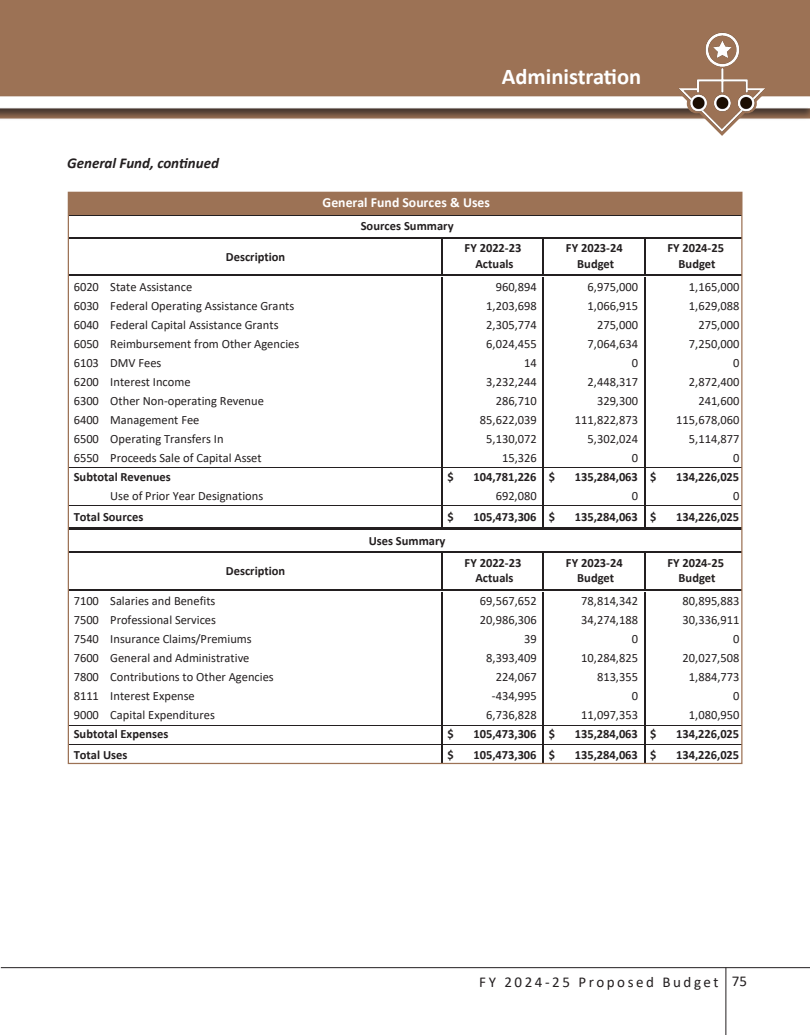
<style>
.page{position:relative;width:810px;height:1035px;background:#fff}
.page>*{position:absolute;margin:0;border:0;box-sizing:border-box;transform-origin:0 0}
.t1{font:700 22.5px "Calibri";color:#fff}
.t2{font:15px "Calibri";letter-spacing:.17em;color:#231f20}
.Header_B{font:italic 700 15px "Calibri";color:#231f20}
.t3{font:700 13.88px "Calibri";color:#fff}
.t4{font:12.62px "Calibri";color:#231f20}
.t5{font:700 12.62px/15.2px "Calibri";color:#231f20;text-align:center}
</style>
<div class="page">
<hr style="left:726px;top:968px;width:1px;height:67px;background:#231f20">
<hr style="left:1px;top:967px;width:809px;height:1px;background:#231f20">
<svg style="left:0;top:0;width:810px;height:136px"></svg>
<img style="left:660px;top:27px;width:118px;height:108px">
<div style="left:68px;top:192px;width:674px;height:23px;background:#9c7255"></div>
<hr style="left:441px;top:237px;width:2px;height:37px;background:#231f20">
<hr style="left:543px;top:237px;width:1px;height:37px;background:#231f20">
<hr style="left:644px;top:237px;width:1px;height:37px;background:#231f20">
<hr style="left:68px;top:275px;width:674px;height:1px;background:#231f20">
<hr style="left:68px;top:215px;width:674px;height:1px;background:#231f20">
<hr style="left:68px;top:237px;width:674px;height:1px;background:#231f20">
<svg style="left:441px;top:277px;width:2px;height:76px"></svg>
<hr style="left:441px;top:353px;width:2px;height:20px;background:#231f20">
<hr style="left:441px;top:372px;width:2px;height:20px;background:#231f20">
<hr style="left:68px;top:467px;width:674px;height:1px;background:#231f20">
<svg style="left:441px;top:392px;width:2px;height:113px"></svg>
<hr style="left:441px;top:506px;width:2px;height:22px;background:#231f20">
<svg style="left:543px;top:277px;width:1px;height:251px"></svg>
<svg style="left:644px;top:277px;width:1px;height:251px"></svg>
<hr style="left:68px;top:528px;width:674px;height:1px;background:#231f20">
<hr style="left:68px;top:505px;width:674px;height:1px;background:#231f20">
<hr style="left:441px;top:551px;width:2px;height:38px;background:#231f20">
<hr style="left:543px;top:551px;width:1px;height:38px;background:#231f20">
<hr style="left:644px;top:551px;width:1px;height:38px;background:#231f20">
<hr style="left:68px;top:589px;width:674px;height:1px;background:#231f20">
<hr style="left:68px;top:529px;width:674px;height:1px;background:#231f20">
<hr style="left:68px;top:551px;width:674px;height:2px;background:#231f20">
<hr style="left:68px;top:725px;width:674px;height:1px;background:#231f20">
<svg style="left:441px;top:592px;width:2px;height:170px"></svg>
<svg style="left:543px;top:592px;width:1px;height:170px"></svg>
<svg style="left:644px;top:592px;width:1px;height:170px"></svg>
<hr style="left:68px;top:744px;width:674px;height:1px;background:#231f20">
<p class="Header_B" style="left:67px;top:152px;width:153px">General Fund, continued</p>
<h1 class="t1" style="left:502px;top:61px;width:141px">Administration</h1>
<p class="t3" style="left:323px;top:192px;width:169px">General Fund Sources &amp; Uses</p>
<p class="t5" style="left:361px;top:218px;width:94px">Sources Summary</p>
<p class="t5" style="left:226px;top:249px;width:61px">Description</p>
<p class="t5" style="left:465px;top:240px;width:58px">FY 2022-23<br>Actuals</p>
<p class="t5" style="left:566px;top:240px;width:58px">FY 2023-24<br>Budget</p>
<p class="t5" style="left:667px;top:240px;width:58px">FY 2024-25<br>Budget</p>
<p class="t4" style="left:74px;top:278px;width:120px">6020 State Assistance</p>
<p class="t4" style="left:496px;top:278px;width:43px">960,894</p>
<p class="t4" style="left:588px;top:278px;width:52px">6,975,000</p>
<p class="t4" style="left:689px;top:278px;width:52px">1,165,000</p>
<p class="t4" style="left:74px;top:297px;width:222px">6030 Federal Operating Assistance Grants</p>
<p class="t4" style="left:486px;top:297px;width:52px">1,203,698</p>
<p class="t4" style="left:588px;top:297px;width:52px">1,066,915</p>
<p class="t4" style="left:689px;top:297px;width:52px">1,629,088</p>
<p class="t4" style="left:74px;top:316px;width:206px">6040 Federal Capital Assistance Grants</p>
<p class="t4" style="left:486px;top:316px;width:52px">2,305,774</p>
<p class="t4" style="left:597px;top:316px;width:43px">275,000</p>
<p class="t4" style="left:698px;top:316px;width:43px">275,000</p>
<p class="t4" style="left:74px;top:335px;width:227px">6050 Reimbursement from Other Agencies</p>
<p class="t4" style="left:486px;top:335px;width:52px">6,024,455</p>
<p class="t4" style="left:588px;top:335px;width:52px">7,064,634</p>
<p class="t4" style="left:689px;top:335px;width:52px">7,250,000</p>
<p class="t4" style="left:74px;top:354px;width:89px">6103 DMV Fees</p>
<p class="t4" style="left:524px;top:354px;width:14px">14</p>
<p class="t4" style="left:632px;top:354px;width:8px">0</p>
<p class="t4" style="left:733px;top:354px;width:8px">0</p>
<p class="t4" style="left:74px;top:373px;width:118px">6200 Interest Income</p>
<p class="t4" style="left:486px;top:373px;width:52px">3,232,244</p>
<p class="t4" style="left:588px;top:373px;width:52px">2,448,317</p>
<p class="t4" style="left:689px;top:373px;width:52px">2,872,400</p>
<p class="t4" style="left:74px;top:392px;width:192px">6300 Other Non-operating Revenue</p>
<p class="t4" style="left:496px;top:392px;width:43px">286,710</p>
<p class="t4" style="left:597px;top:392px;width:43px">329,300</p>
<p class="t4" style="left:698px;top:392px;width:43px">241,600</p>
<p class="t4" style="left:74px;top:411px;width:127px">6400 Management Fee</p>
<p class="t4" style="left:480px;top:411px;width:58px">85,622,039</p>
<p class="t4" style="left:575px;top:411px;width:65px">111,822,873</p>
<p class="t4" style="left:676px;top:411px;width:65px">115,678,060</p>
<p class="t4" style="left:74px;top:430px;width:151px">6500 Operating Transfers In</p>
<p class="t4" style="left:486px;top:430px;width:52px">5,130,072</p>
<p class="t4" style="left:588px;top:430px;width:52px">5,302,024</p>
<p class="t4" style="left:689px;top:430px;width:52px">5,114,877</p>
<p class="t4" style="left:74px;top:449px;width:190px">6550 Proceeds Sale of Capital Asset</p>
<p class="t4" style="left:502px;top:449px;width:36px">15,326</p>
<p class="t4" style="left:632px;top:449px;width:8px">0</p>
<p class="t4" style="left:733px;top:449px;width:8px">0</p>
<p class="t5" style="left:74px;top:469px;width:99px">Subtotal Revenues</p>
<p class="t5" style="left:448px;top:469px;width:8px">$</p>
<p class="t5" style="left:473px;top:469px;width:83px">104,781,226 $</p>
<p class="t5" style="left:575px;top:469px;width:83px">135,284,063 $</p>
<p class="t5" style="left:676px;top:469px;width:65px">134,226,025</p>
<p class="t4" style="left:110px;top:487px;width:155px">Use of Prior Year Designations</p>
<p class="t4" style="left:496px;top:487px;width:43px">692,080</p>
<p class="t4" style="left:632px;top:487px;width:8px">0</p>
<p class="t4" style="left:733px;top:487px;width:8px">0</p>
<p class="t5" style="left:74px;top:509px;width:71px">Total Sources</p>
<p class="t5" style="left:448px;top:509px;width:8px">$</p>
<p class="t5" style="left:473px;top:509px;width:83px">105,473,306 $</p>
<p class="t5" style="left:575px;top:509px;width:83px">135,284,063 $</p>
<p class="t5" style="left:676px;top:509px;width:65px">134,226,025</p>
<p class="t5" style="left:369px;top:533px;width:78px">Uses Summary</p>
<p class="t5" style="left:226px;top:563px;width:61px">Description</p>
<p class="t5" style="left:465px;top:555px;width:58px">FY 2022-23<br>Actuals</p>
<p class="t5" style="left:566px;top:555px;width:58px">FY 2023-24<br>Budget</p>
<p class="t5" style="left:667px;top:555px;width:58px">FY 2024-25<br>Budget</p>
<p class="t4" style="left:74px;top:592px;width:143px">7100 Salaries and Benefits</p>
<p class="t4" style="left:480px;top:592px;width:58px">69,567,652</p>
<p class="t4" style="left:581px;top:592px;width:58px">78,814,342</p>
<p class="t4" style="left:683px;top:592px;width:58px">80,895,883</p>
<p class="t4" style="left:74px;top:611px;width:144px">7500 Professional Services</p>
<p class="t4" style="left:480px;top:611px;width:58px">20,986,306</p>
<p class="t4" style="left:581px;top:611px;width:58px">34,274,188</p>
<p class="t4" style="left:683px;top:611px;width:58px">30,336,911</p>
<p class="t4" style="left:74px;top:630px;width:180px">7540 Insurance Claims/Premiums</p>
<p class="t4" style="left:524px;top:630px;width:14px">39</p>
<p class="t4" style="left:632px;top:630px;width:8px">0</p>
<p class="t4" style="left:733px;top:630px;width:8px">0</p>
<p class="t4" style="left:74px;top:649px;width:177px">7600 General and Administrative</p>
<p class="t4" style="left:486px;top:649px;width:52px">8,393,409</p>
<p class="t4" style="left:581px;top:649px;width:58px">10,284,825</p>
<p class="t4" style="left:683px;top:649px;width:58px">20,027,508</p>
<p class="t4" style="left:74px;top:668px;width:202px">7800 Contributions to Other Agencies</p>
<p class="t4" style="left:496px;top:668px;width:43px">224,067</p>
<p class="t4" style="left:597px;top:668px;width:43px">813,355</p>
<p class="t4" style="left:689px;top:668px;width:52px">1,884,773</p>
<p class="t4" style="left:74px;top:687px;width:123px">8111 Interest Expense</p>
<p class="t4" style="left:492px;top:687px;width:46px">-434,995</p>
<p class="t4" style="left:632px;top:687px;width:8px">0</p>
<p class="t4" style="left:733px;top:687px;width:8px">0</p>
<p class="t4" style="left:74px;top:706px;width:143px">9000 Capital Expenditures</p>
<p class="t4" style="left:486px;top:706px;width:52px">6,736,828</p>
<p class="t4" style="left:581px;top:706px;width:58px">11,097,353</p>
<p class="t4" style="left:689px;top:706px;width:52px">1,080,950</p>
<p class="t5" style="left:74px;top:726px;width:96px">Subtotal Expenses</p>
<p class="t5" style="left:448px;top:726px;width:8px">$</p>
<p class="t5" style="left:473px;top:726px;width:83px">105,473,306 $</p>
<p class="t5" style="left:575px;top:726px;width:83px">135,284,063 $</p>
<p class="t5" style="left:676px;top:726px;width:65px">134,226,025</p>
<p class="t5" style="left:74px;top:747px;width:55px">Total Uses</p>
<p class="t5" style="left:448px;top:747px;width:8px">$</p>
<p class="t5" style="left:473px;top:747px;width:83px">105,473,306 $</p>
<p class="t5" style="left:575px;top:747px;width:83px">135,284,063 $</p>
<p class="t5" style="left:676px;top:747px;width:65px">134,226,025</p>
<p class="t2" style="left:479px;top:972px;width:269px">FY 2024-25 Proposed Budget 75</p>
</div>
